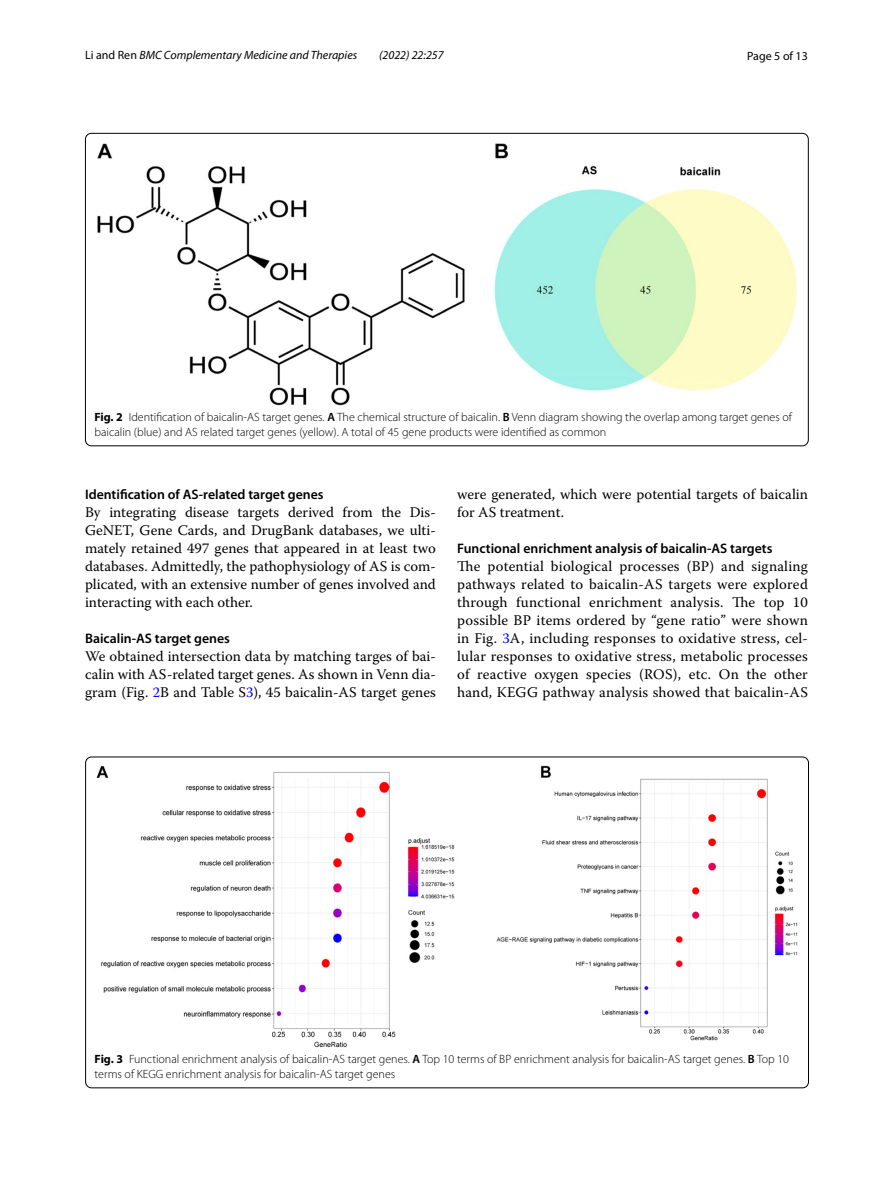
<style>
.page{position:relative;width:893px;height:1187px;background:#fff}
.page>*{position:absolute;margin:0;border:0;box-sizing:border-box;transform-origin:0 0}
.t1{font:14.7px/18px "Warnock Pro";color:#000;text-align:justify}
.t2{font:600 13.8px "Myriad Pro";color:#000}
.t3{font:300 12px/15px "Myriad Pro";color:#000}
.t4{font:italic 12px "Myriad Pro";color:#000}
.t5{font:12px "Myriad Pro";color:#000}
.s1{font-style:normal}
.s2{font-weight:700}
.s3{font-weight:600}
.s4{color:#00f}
</style>
<div class="page">
<img style="left:97px;top:143px;width:700px;height:263px">
<img style="left:97px;top:766px;width:700px;height:281px">
<p class="t4" style="left:85px;top:48px;width:274px"><span class="s1">Li and Ren</span> BMC Complementary Medicine and Therapies</p>
<p class="t4" style="left:379px;top:48px;width:66px">(2022) 22:257</p>
<p class="t5" style="left:747px;top:48px;width:62px">Page 5 of 13</p>
<p class="t3" style="left:94px;top:409px;width:699px"><span class="s2">Fig. 2</span> Identification of baicalin-AS target genes. <span class="s3">A</span> The chemical structure of baicalin. <span class="s3">B</span> Venn diagram showing the overlap among target genes of baicalin (blue) and AS related target genes (yellow). A total of 45 gene products were identified as common</p>
<p class="t2" style="left:85px;top:485px;width:240px">Identification of AS‑related target genes</p>
<p class="t1" style="left:85px;top:503px;width:352px">By integrating disease targets derived from the Dis-GeNET, Gene Cards, and DrugBank databases, we ulti&shy;mately retained 497 genes that appeared in at least two databases. Admittedly, the pathophysiology of AS is com&shy;plicated, with an extensive number of genes involved and interacting with each other.</p>
<p class="t2" style="left:85px;top:629px;width:146px">Baicalin‑AS target genes</p>
<p class="t1" style="left:85px;top:647px;width:352px">We obtained intersection data by matching targes of bai&shy;calin with AS-related target genes. As shown in Venn dia&shy;gram (Fig. <span class="s4">2</span>B and Table S<span class="s4">3</span>), 45 baicalin-AS target genes</p>
<p class="t1" style="left:457px;top:485px;width:352px">were generated, which were potential targets of baicalin for AS treatment.</p>
<p class="t2" style="left:457px;top:540px;width:317px">Functional enrichment analysis of baicalin‑AS targets</p>
<p class="t1" style="left:457px;top:557px;width:352px">The potential biological processes (BP) and signaling pathways related to baicalin-AS targets were explored through functional enrichment analysis. The top 10 possible BP items ordered by “gene ratio” were shown in Fig. <span class="s4">3</span>A, including responses to oxidative stress, cel&shy;lular responses to oxidative stress, metabolic processes of reactive oxygen species (ROS), etc. On the other hand, KEGG pathway analysis showed that baicalin-AS</p>
<p class="t3" style="left:95px;top:1051px;width:696px"><span class="s2">Fig. 3</span> Functional enrichment analysis of baicalin-AS target genes. <span class="s3">A</span> Top 10 terms of BP enrichment analysis for baicalin-AS target genes. <span class="s3">B</span> Top 10 terms of KEGG enrichment analysis for baicalin-AS target genes</p>
</div>
